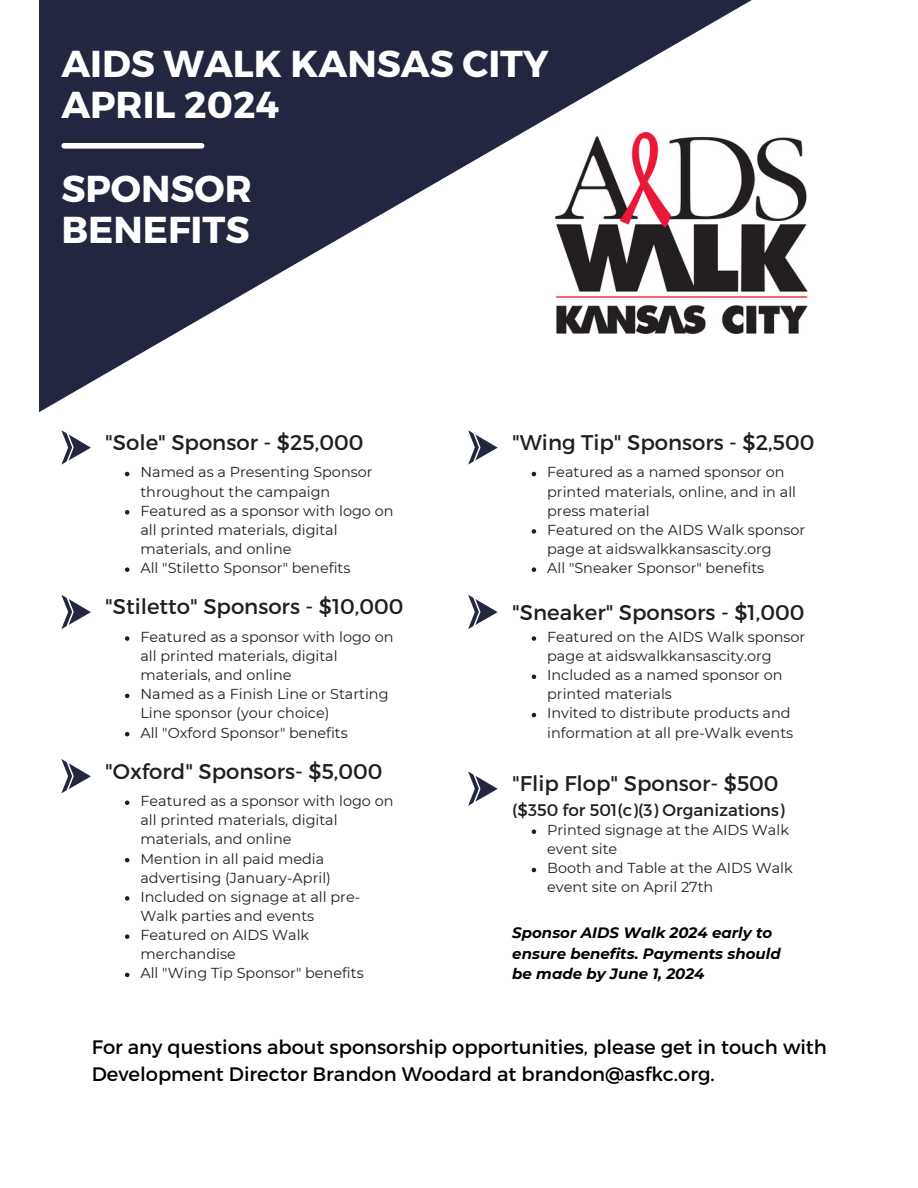
<style>
.page{position:relative;width:918px;height:1188px;background:#fff}
.page>*{position:absolute;margin:0;border:0;box-sizing:border-box;transform-origin:0 0}
.t1{font:700 37.5px/41.7px "Montserrat";color:#fff}
.t2{font:21.3px "Montserrat";color:#1c2120}
.t3{font:19.5px/27px "Montserrat";color:#000}
.t4{font:16.8px "Montserrat";color:#1c2120}
.t5{font:italic 700 15px/20.2px "Montserrat";color:#000}
.t6{font:14.4px/19.2px "Montserrat";color:#1c2120}
</style>
<div class="page">
<svg style="left:39px;top:0;width:713px;height:412px;fill:#22263e"></svg>
<div style="left:64px;top:143px;width:138px;height:6px;background:#fff"></div>
<svg style="left:61px;top:595px;width:30px;height:34px"></svg>
<svg style="left:61px;top:759px;width:30px;height:35px"></svg>
<svg style="left:468px;top:595px;width:30px;height:34px"></svg>
<svg style="left:61px;top:430px;width:30px;height:35px"></svg>
<svg style="left:468px;top:430px;width:30px;height:35px"></svg>
<svg style="left:468px;top:771px;width:30px;height:35px"></svg>
<img style="left:555px;top:132px;width:252px;height:202px">
<svg style="left:125px;top:636px;width:4px;height:5px"></svg>
<svg style="left:125px;top:694px;width:4px;height:4px"></svg>
<svg style="left:125px;top:732px;width:4px;height:4px"></svg>
<svg style="left:125px;top:801px;width:4px;height:4px"></svg>
<svg style="left:125px;top:858px;width:4px;height:4px"></svg>
<svg style="left:125px;top:896px;width:4px;height:5px"></svg>
<svg style="left:125px;top:934px;width:4px;height:5px"></svg>
<svg style="left:125px;top:973px;width:4px;height:4px"></svg>
<svg style="left:532px;top:636px;width:4px;height:5px"></svg>
<svg style="left:532px;top:675px;width:4px;height:4px"></svg>
<svg style="left:532px;top:713px;width:4px;height:4px"></svg>
<svg style="left:125px;top:472px;width:4px;height:4px"></svg>
<svg style="left:125px;top:510px;width:4px;height:5px"></svg>
<svg style="left:125px;top:567px;width:4px;height:5px"></svg>
<svg style="left:532px;top:472px;width:4px;height:4px"></svg>
<svg style="left:532px;top:529px;width:4px;height:5px"></svg>
<svg style="left:532px;top:567px;width:4px;height:5px"></svg>
<svg style="left:532px;top:829px;width:4px;height:5px"></svg>
<svg style="left:532px;top:868px;width:4px;height:4px"></svg>
<h1 class="t1" style="left:61px;top:41px;width:489px">AIDS WALK KANSAS CITY<br>APRIL 2024</h1>
<p class="t1" style="left:61px;top:165px;width:192px">SPONSOR<br>BENEFITS</p>
<p class="t2" style="left:105px;top:428px;width:260px">"Sole" Sponsor - $25,000</p>
<p class="t6" style="left:140px;top:463px;width:234px">Named as a Presenting Sponsor throughout the campaign</p>
<h2 class="t6" style="left:140px;top:501px;width:255px">Featured as a sponsor with logo on all printed materials, digital materials, and online</h2>
<p class="t6" style="left:140px;top:558px;width:212px">All "Stiletto Sponsor" benefits</p>
<p class="t2" style="left:105px;top:593px;width:300px">"Stiletto" Sponsors - $10,000</p>
<h2 class="t6" style="left:140px;top:627px;width:255px">Featured as a sponsor with logo on all printed materials, digital materials, and online</h2>
<p class="t6" style="left:140px;top:685px;width:250px">Named as a Finish Line or Starting<br>Line sponsor (your choice)</p>
<p class="t6" style="left:140px;top:723px;width:209px">All "Oxford Sponsor" benefits</p>
<p class="t2" style="left:105px;top:757px;width:279px">"Oxford" Sponsors- $5,000</p>
<p class="t6" style="left:140px;top:791px;width:255px">Featured as a sponsor with logo on all printed materials, digital materials, and online</p>
<h2 class="t6" style="left:140px;top:849px;width:192px">Mention in all paid media advertising (January-April)</h2>
<p class="t6" style="left:140px;top:887px;width:221px">Included on signage at all pre-<br>Walk parties and events</p>
<p class="t6" style="left:140px;top:925px;width:170px">Featured on AIDS Walk merchandise</p>
<p class="t6" style="left:140px;top:964px;width:225px">All "Wing Tip Sponsor" benefits</p>
<p class="t2" style="left:512px;top:428px;width:304px">"Wing Tip" Sponsors - $2,500</p>
<p class="t6" style="left:547px;top:463px;width:250px">Featured as a named sponsor on printed materials, online, and in all press material</p>
<p class="t6" style="left:547px;top:520px;width:260px">Featured on the AIDS Walk sponsor page at aidswalkkansascity.org</p>
<h2 class="t6" style="left:547px;top:558px;width:219px">All "Sneaker Sponsor" benefits</h2>
<p class="t2" style="left:512px;top:598px;width:294px">"Sneaker" Sponsors - $1,000</p>
<h2 class="t6" style="left:547px;top:627px;width:260px">Featured on the AIDS Walk sponsor page at aidswalkkansascity.org</h2>
<p class="t6" style="left:547px;top:665px;width:237px">Included as a named sponsor on printed materials</p>
<p class="t6" style="left:547px;top:704px;width:248px">Invited to distribute products and information at all pre-Walk events</p>
<p class="t2" style="left:512px;top:770px;width:268px">"Flip Flop" Sponsor- $500</p>
<p class="t4" style="left:512px;top:799px;width:274px">($350 for 501(c)(3) Organizations)</p>
<p class="t6" style="left:547px;top:820px;width:243px">Printed signage at the AIDS Walk event site</p>
<p class="t6" style="left:547px;top:859px;width:247px">Booth and Table at the AIDS Walk event site on April 27th</p>
<p class="t5" style="left:512px;top:923px;width:270px">Sponsor AIDS Walk 2024 early to ensure benefits. Payments should be made by June 1, 2024</p>
<p class="t3" style="left:92px;top:1033px;width:737px">For any questions about sponsorship opportunities, please get in touch with<br>Development Director Brandon Woodard at brandon@asfkc.org.</p>
</div>
